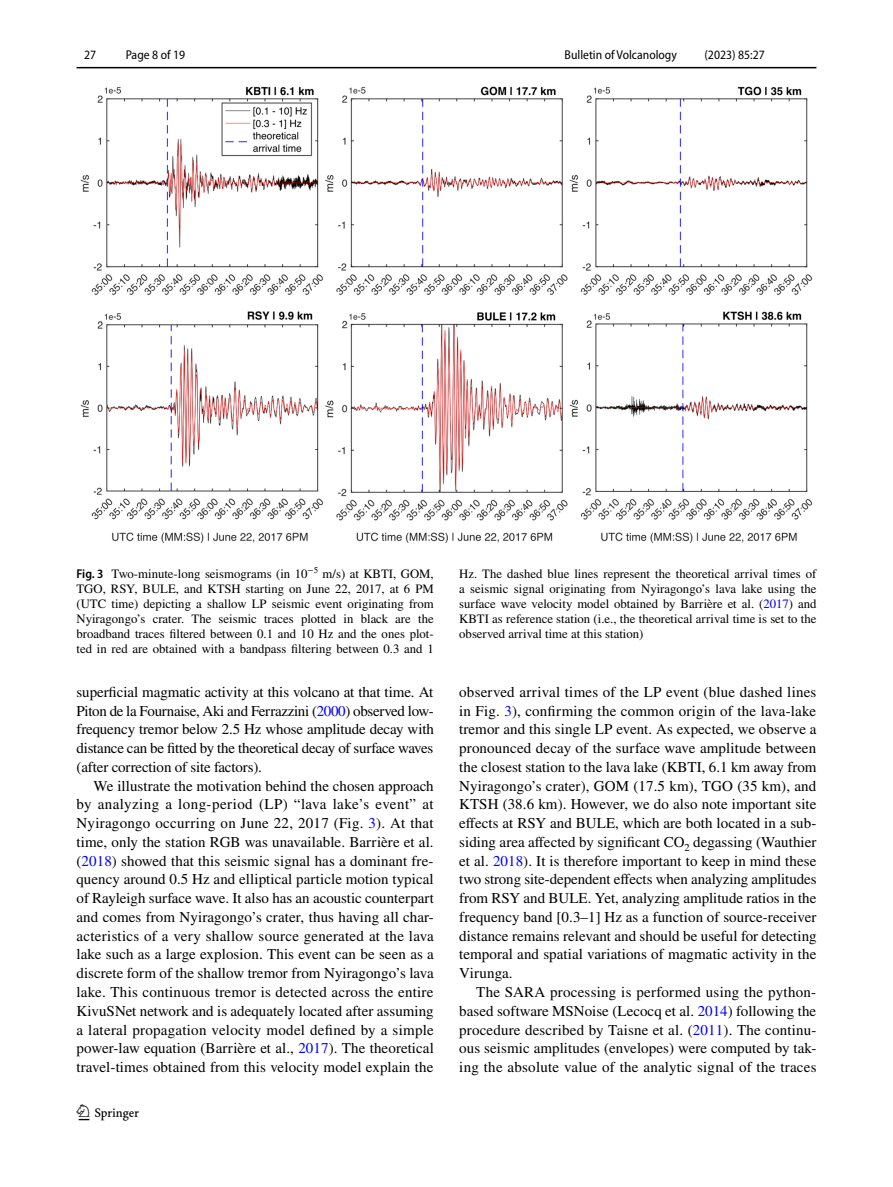
<style>
.page{position:relative;width:893px;height:1187px;background:#fff}
.page>*{position:absolute;margin:0;border:0;box-sizing:border-box;transform-origin:0 0}
.t1{font:22.5px "Springnew Regular 2";color:#000}
.t2{font:15px/18.8px "STIX";letter-spacing:.005em;color:#000;text-align:justify}
.t3{font:12.75px/15px "STIX";color:#000;text-align:justify}
.t4{font:semi-condensed 12.75px "Myriad Pro";color:#000}
.s1{font-family:"Myriad Pro";font-weight:600;font-stretch:semi-condensed}
.s2{color:#00f}
</style>
<div class="page">
<hr style="left:77px;top:67px;width:739px;height:1px;background:#000">
<img style="left:81px;top:87px;width:731px;height:456px">
<p class="t4" style="left:84px;top:48px;width:14px">27</p>
<p class="t4" style="left:126px;top:48px;width:61px">Page 8 of 19</p>
<p class="t4" style="left:565px;top:48px;width:114px">Bulletin of Volcanology</p>
<p class="t4" style="left:704px;top:48px;width:62px">(2023) 85:27</p>
<p class="t3" style="left:77px;top:567px;width:359px"><span class="s1">Fig. 3</span> Two-minute-long seismograms (in 10<sup>−5</sup> m/s) at KBTI, GOM, TGO, RSY, BULE, and KTSH starting on June 22, 2017, at 6 PM (UTC time) depicting a shallow LP seismic event originating from Nyiragongo’s crater. The seismic traces plotted in black are the broadband traces filtered between 0.1 and 10 Hz and the ones plot&shy;ted in red are obtained with a bandpass filtering between 0.3 and 1</p>
<p class="t3" style="left:459px;top:567px;width:359px">Hz. The dashed blue lines represent the theoretical arrival times of a seismic signal originating from Nyiragongo’s lava lake using the surface wave velocity model obtained by Barrière et al. (<span class="s2">2017</span>) and KBTI as reference station (i.e., the theoretical arrival time is set to the observed arrival time at this station)</p>
<p class="t2" style="left:77px;top:683px;width:359px">superficial magmatic activity at this volcano at that time. At Piton de la Fournaise, Aki and Ferrazzini (<span class="s2">2000</span>) observed low&shy;frequency tremor below 2.5 Hz whose amplitude decay with distance can be fitted by the theoretical decay of surface waves (after correction of site factors).</p>
<p class="t2" style="left:77px;top:777px;width:359px;text-indent:17px">We illustrate the motivation behind the chosen approach by analyzing a long-period (LP) “lava lake’s event” at Nyiragongo occurring on June 22, 2017 (Fig. <span class="s2">3</span>). At that time, only the station RGB was unavailable. Barrière et al. (<span class="s2">2018</span>) showed that this seismic signal has a dominant fre&shy;quency around 0.5 Hz and elliptical particle motion typical of Rayleigh surface wave. It also has an acoustic counterpart and comes from Nyiragongo’s crater, thus having all char&shy;acteristics of a very shallow source generated at the lava lake such as a large explosion. This event can be seen as a discrete form of the shallow tremor from Nyiragongo’s lava lake. This continuous tremor is detected across the entire KivuSNet network and is adequately located after assuming a lateral propagation velocity model defined by a simple power-law equation (Barrière et al., <span class="s2">2017</span>). The theoretical travel-times obtained from this velocity model explain the</p>
<h1 class="t1" style="left:79px;top:1104px;width:62px">1 3</h1>
<p class="t2" style="left:459px;top:683px;width:359px">observed arrival times of the LP event (blue dashed lines in Fig. <span class="s2">3</span>), confirming the common origin of the lava-lake tremor and this single LP event. As expected, we observe a pronounced decay of the surface wave amplitude between the closest station to the lava lake (KBTI, 6.1 km away from Nyiragongo’s crater), GOM (17.5 km), TGO (35 km), and KTSH (38.6 km). However, we do also note important site effects at RSY and BULE, which are both located in a sub&shy;siding area affected by significant CO<sub>2</sub> degassing (Wauthier et al. <span class="s2">2018</span>). It is therefore important to keep in mind these two strong site-dependent effects when analyzing amplitudes from RSY and BULE. Yet, analyzing amplitude ratios in the frequency band [0.3–1] Hz as a function of source-receiver distance remains relevant and should be useful for detecting temporal and spatial variations of magmatic activity in the Virunga.</p>
<p class="t2" style="left:459px;top:983px;width:359px;text-indent:17px">The SARA processing is performed using the python&shy;based software MSNoise (Lecocq et al. <span class="s2">2014</span>) following the procedure described by Taisne et al. (<span class="s2">2011</span>). The continu&shy;ous seismic amplitudes (envelopes) were computed by tak&shy;ing the absolute value of the analytic signal of the traces</p>
</div>
